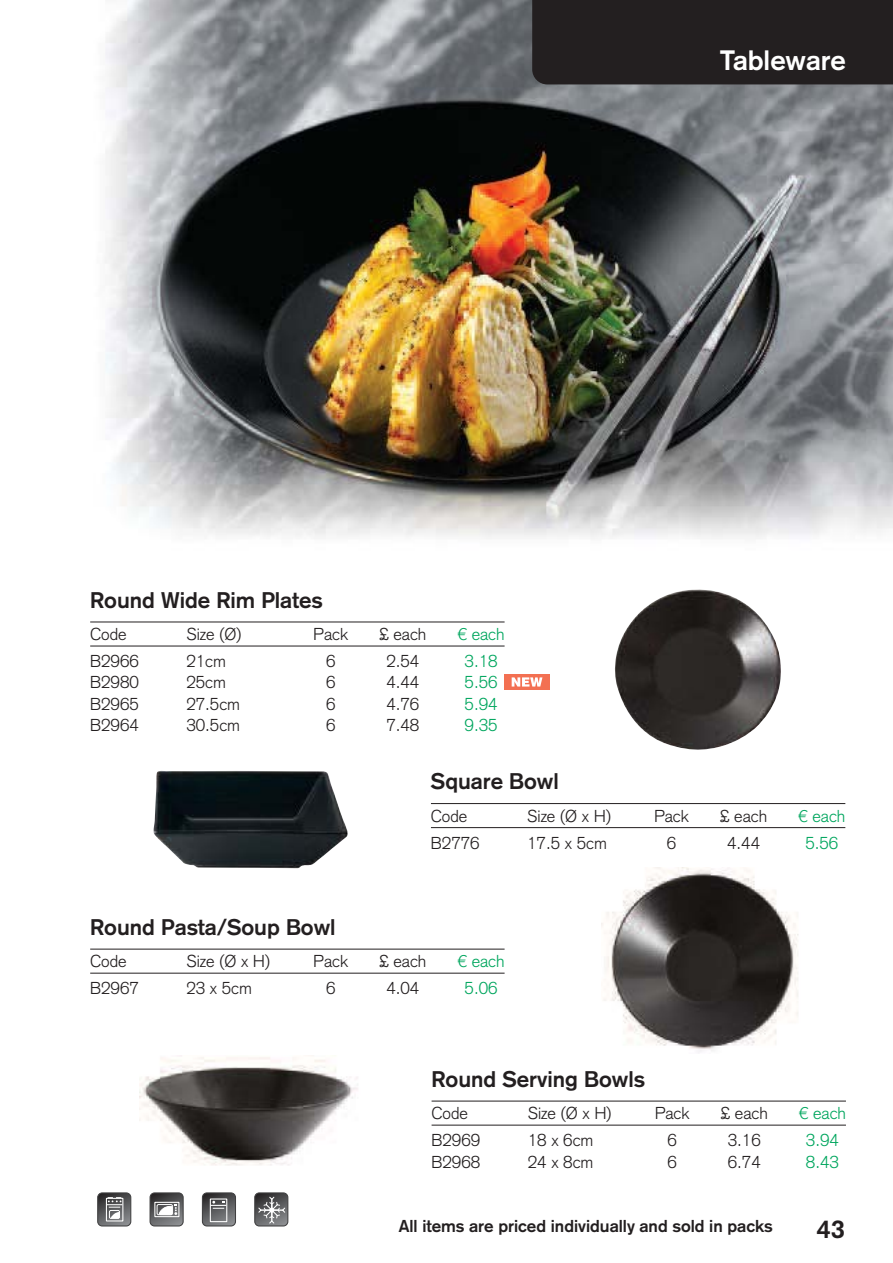
<style>
.page{position:relative;width:893px;height:1263px;background:#fff}
.page>*{position:absolute;margin:0;border:0;box-sizing:border-box;transform-origin:0 0}
.t1{font:700 27.6px "Akzidenz Grotesk";color:#fff}
.t2{font:700 25.5px "Akzidenz Grotesk";color:#231f20}
.t3{font:700 22.2px "Akzidenz Grotesk";color:#231f20}
.t4{font:300 16.95px "Akzidenz Grotesk";color:#231f20}
.t5{font:300 16.95px "Akzidenz Grotesk";color:#00a65e}
.t6{font:700 16.95px "Akzidenz Grotesk";color:#231f20}
.s1{font-family:"Helvetica Neue"}
</style>
<div class="page">
<img style="left:105px;top:0;width:787px;height:539px">
<div style="left:532px;top:0;width:360px;height:84px;background:#231f20"></div>
<svg style="left:98px;top:1193px;width:33px;height:33px"></svg>
<div style="left:97px;top:1192px;width:34px;height:35px;border:1px solid #404041;border-radius:5px"></div>
<div style="left:106px;top:1198px;width:17px;height:24px;border:1px solid #fff"></div>
<div style="left:109px;top:1210px;width:11px;height:9px;border:1px solid #fff;border-radius:2px"></div>
<svg style="left:107px;top:1197px;width:15px;height:21px"></svg>
<svg style="left:150px;top:1193px;width:33px;height:33px"></svg>
<div style="left:149px;top:1192px;width:35px;height:35px;border:1px solid #404041;border-radius:5px"></div>
<div style="left:154px;top:1202px;width:25px;height:15px;border:1px solid #fff"></div>
<div style="left:157px;top:1204px;width:16px;height:11px;border:1px solid #fff;border-radius:2px"></div>
<svg style="left:158px;top:1205px;width:19px;height:10px"></svg>
<svg style="left:202px;top:1193px;width:33px;height:33px"></svg>
<div style="left:202px;top:1192px;width:34px;height:35px;border:1px solid #404041;border-radius:5px"></div>
<div style="left:210px;top:1198px;width:17px;height:24px;border:1px solid #fff"></div>
<svg style="left:210px;top:1201px;width:16px;height:8px"></svg>
<svg style="left:255px;top:1193px;width:33px;height:33px"></svg>
<div style="left:254px;top:1192px;width:34px;height:35px;border:1px solid #404041;border-radius:5px"></div>
<svg style="left:257px;top:1196px;width:29px;height:29px"></svg>
<hr style="left:431px;top:803px;width:414px;height:1px;background:#231f20">
<hr style="left:431px;top:827px;width:414px;height:1px;background:#231f20">
<hr style="left:90px;top:622px;width:414px;height:1px;background:#231f20">
<hr style="left:90px;top:646px;width:414px;height:1px;background:#231f20">
<hr style="left:90px;top:949px;width:414px;height:1px;background:#231f20">
<hr style="left:90px;top:973px;width:414px;height:1px;background:#231f20">
<hr style="left:431px;top:1101px;width:415px;height:1px;background:#231f20">
<hr style="left:431px;top:1125px;width:415px;height:1px;background:#231f20">
<img style="left:615px;top:589px;width:166px;height:161px">
<img style="left:153px;top:770px;width:195px;height:98px">
<img style="left:601px;top:868px;width:198px;height:185px">
<img style="left:139px;top:1055px;width:219px;height:111px">
<div style="left:504px;top:674px;width:45px;height:16px;background:#f37052"></div>
<svg style="left:511px;top:677px;width:31px;height:10px"></svg>
<h3 class="t3" style="left:90px;top:592px;width:234px">Round Wide Rim Plates</h3>
<p class="t4" style="left:90px;top:628px;width:38px">Code</p>
<p class="t4" style="left:186px;top:628px;width:56px">Size (Ø)</p>
<p class="t4" style="left:313px;top:628px;width:36px">Pack</p>
<p class="t4" style="left:379px;top:628px;width:49px">£ each</p>
<p class="t5" style="left:457px;top:628px;width:49px"><span class="s1">€</span> each</p>
<p class="t4" style="left:90px;top:655px;width:50px">B2966</p>
<p class="t4" style="left:186px;top:655px;width:41px">21cm</p>
<p class="t4" style="left:326px;top:655px;width:11px">6</p>
<p class="t4" style="left:386px;top:655px;width:34px">2.54</p>
<p class="t5" style="left:464px;top:655px;width:34px">3.18</p>
<p class="t4" style="left:90px;top:676px;width:50px">B2980</p>
<p class="t4" style="left:186px;top:676px;width:41px">25cm</p>
<p class="t4" style="left:326px;top:676px;width:11px">6</p>
<p class="t4" style="left:386px;top:676px;width:34px">4.44</p>
<p class="t5" style="left:464px;top:676px;width:34px">5.56</p>
<p class="t4" style="left:90px;top:698px;width:50px">B2965</p>
<p class="t4" style="left:186px;top:698px;width:55px">27.5cm</p>
<p class="t4" style="left:326px;top:698px;width:11px">6</p>
<p class="t4" style="left:386px;top:698px;width:34px">4.76</p>
<p class="t5" style="left:464px;top:698px;width:34px">5.94</p>
<p class="t4" style="left:90px;top:719px;width:50px">B2964</p>
<p class="t4" style="left:186px;top:719px;width:55px">30.5cm</p>
<p class="t4" style="left:326px;top:719px;width:11px">6</p>
<p class="t4" style="left:386px;top:719px;width:34px">7.48</p>
<p class="t5" style="left:464px;top:719px;width:34px">9.35</p>
<h1 class="t1" style="left:720px;top:50px;width:127px">Tableware</h1>
<h3 class="t3" style="left:431px;top:773px;width:129px">Square Bowl</h3>
<p class="t4" style="left:431px;top:810px;width:38px">Code</p>
<p class="t4" style="left:527px;top:810px;width:85px">Size (Ø x H)</p>
<p class="t4" style="left:654px;top:810px;width:36px">Pack</p>
<p class="t4" style="left:720px;top:810px;width:49px">£ each</p>
<p class="t5" style="left:798px;top:810px;width:49px"><span class="s1">€</span> each</p>
<p class="t4" style="left:431px;top:837px;width:50px">B2776</p>
<p class="t4" style="left:527px;top:837px;width:81px">17.5 x 5cm</p>
<p class="t4" style="left:666px;top:837px;width:11px">6</p>
<p class="t4" style="left:727px;top:837px;width:34px">4.44</p>
<p class="t5" style="left:805px;top:837px;width:34px">5.56</p>
<h3 class="t3" style="left:90px;top:919px;width:247px">Round Pasta/Soup Bowl</h3>
<p class="t4" style="left:90px;top:955px;width:38px">Code</p>
<p class="t4" style="left:186px;top:955px;width:85px">Size (Ø x H)</p>
<p class="t4" style="left:313px;top:955px;width:36px">Pack</p>
<p class="t4" style="left:379px;top:955px;width:49px">£ each</p>
<p class="t5" style="left:457px;top:955px;width:49px"><span class="s1">€</span> each</p>
<p class="t4" style="left:90px;top:982px;width:50px">B2967</p>
<p class="t4" style="left:186px;top:982px;width:67px">23 x 5cm</p>
<p class="t4" style="left:326px;top:982px;width:11px">6</p>
<p class="t4" style="left:386px;top:982px;width:34px">4.04</p>
<p class="t5" style="left:464px;top:982px;width:34px">5.06</p>
<h3 class="t3" style="left:431px;top:1071px;width:215px">Round Serving Bowls</h3>
<p class="t4" style="left:431px;top:1107px;width:38px">Code</p>
<p class="t4" style="left:527px;top:1107px;width:85px">Size (Ø x H)</p>
<p class="t4" style="left:654px;top:1107px;width:36px">Pack</p>
<p class="t4" style="left:720px;top:1107px;width:49px">£ each</p>
<p class="t5" style="left:798px;top:1107px;width:49px"><span class="s1">€</span> each</p>
<p class="t4" style="left:431px;top:1134px;width:50px">B2969</p>
<p class="t4" style="left:528px;top:1134px;width:67px">18 x 6cm</p>
<p class="t4" style="left:667px;top:1134px;width:11px">6</p>
<p class="t4" style="left:727px;top:1134px;width:34px">3.16</p>
<p class="t5" style="left:806px;top:1134px;width:34px">3.94</p>
<p class="t4" style="left:431px;top:1155px;width:50px">B2968</p>
<p class="t4" style="left:528px;top:1155px;width:67px">24 x 8cm</p>
<p class="t4" style="left:667px;top:1155px;width:11px">6</p>
<p class="t4" style="left:727px;top:1155px;width:34px">6.74</p>
<p class="t5" style="left:806px;top:1155px;width:34px">8.43</p>
<p class="t6" style="left:399px;top:1220px;width:375px">All items are priced individually and sold in packs</p>
<h2 class="t2" style="left:816px;top:1220px;width:30px">43</h2>
</div>
